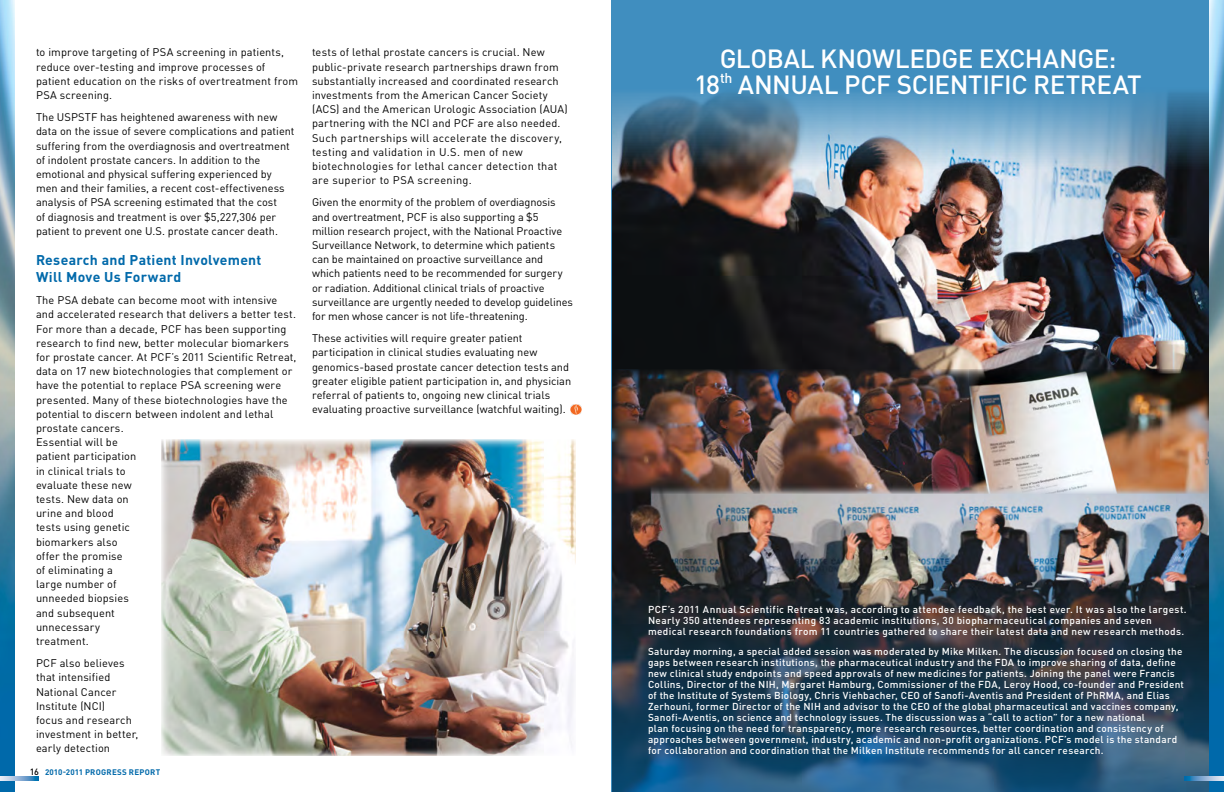
<style>
.page{position:relative;width:1224px;height:792px;background:#fff}
.page>*{position:absolute;margin:0;border:0;box-sizing:border-box;transform-origin:0 0}
.t1{font:500 26px/26px "DINOT";letter-spacing:-.015em;color:#fff}
.t2{font:700 14px/16.8px "DINOT";letter-spacing:.015em;color:#0069aa}
.t3{font:11px/14.2px "DINOT";letter-spacing:.01em;color:#000}
.t4{font:11px/14.2px "DINOT";letter-spacing:-.01em;color:#000}
.t5{font:500 10px/11px "DINOT";letter-spacing:.03em;color:#fff}
.t6{font:700 8px "DINOT";letter-spacing:.025em;color:#0069aa}
.s1{font-weight:500;font-size:9px;color:#000}
</style>
<div class="page">
<img style="left:0;top:0;width:15px;height:792px">
<svg style="left:0;top:777px;width:39px;height:4px"></svg>
<img style="left:1209px;top:0;width:15px;height:792px">
<div style="left:612px;top:0;width:597px;height:792px;background:#408ebf"></div>
<img style="left:612px;top:92px;width:597px;height:277px">
<img style="left:612px;top:494px;width:597px;height:78px">
<img style="left:612px;top:369px;width:357px;height:125px">
<img style="left:969px;top:369px;width:240px;height:125px">
<img style="left:612px;top:572px;width:597px;height:220px">
<img style="left:161px;top:439px;width:415px;height:317px">
<svg style="left:571px;top:404px;width:10px;height:10px"></svg>
<svg style="left:1185px;top:777px;width:39px;height:4px"></svg>
<p class="t3" style="left:36px;top:45px;width:264px">to improve targeting of PSA screening in patients, reduce over-testing and improve processes of patient education on the risks of overtreatment from PSA screening.</p>
<p class="t3" style="left:36px;top:110px;width:260px">The USPSTF has heightened awareness with new data on the issue of severe complications and patient suffering from the overdiagnosis and overtreatment of indolent prostate cancers. In addition to the emotional and physical suffering experienced by men and their families, a recent cost-effectiveness analysis of PSA screening estimated that the cost<br>of diagnosis and treatment is over $5,227,306 per patient to prevent one U.S. prostate cancer death.</p>
<p class="t2" style="left:36px;top:251px;width:227px">RESEARCH AND PATIENT INVOLVEMENT<br>WILL MOVE US FORWARD</p>
<p class="t3" style="left:36px;top:293px;width:262px">The PSA debate can become moot with intensive and accelerated research that delivers a better test.<br>For more than a decade, PCF has been supporting research to find new, better molecular biomarkers for prostate cancer. At PCF’s 2011 Scientific Retreat, data on 17 new biotechnologies that complement or have the potential to replace PSA screening were presented. Many of these biotechnologies have the potential to discern between indolent and lethal prostate cancers.<br>Essential will be<br>patient participation<br>in clinical trials to<br>evaluate these new<br>tests. New data on<br>urine and blood<br>tests using genetic<br>biomarkers also<br>offer the promise<br>of eliminating a<br>large number of<br>unneeded biopsies<br>and subsequent<br>unnecessary<br>treatment.</p>
<p class="t3" style="left:36px;top:656px;width:104px">PCF also believes that intensified<br>National Cancer<br>Institute (NCI)<br>focus and research investment in better, early detection</p>
<p class="t6" style="left:30px;top:766px;width:132px"><span class="s1">16</span> 2010-2011 PROGRESS REPORT</p>
<p class="t3" style="left:312px;top:45px;width:257px">tests of lethal prostate cancers is crucial. New public-private research partnerships drawn from substantially increased and coordinated research investments from the American Cancer Society (ACS) and the American Urologic Association (AUA) partnering with the NCI and PCF are also needed.<br>Such partnerships will accelerate the discovery, testing and validation in U.S. men of new biotechnologies for lethal cancer detection that are superior to PSA screening.</p>
<p class="t4" style="left:312px;top:195px;width:263px">Given the enormity of the problem of overdiagnosis and overtreatment, PCF is also supporting a $5 million research project, with the National Proactive Surveillance Network, to determine which patients can be maintained on proactive surveillance and which patients need to be recommended for surgery or radiation. Additional clinical trials of proactive surveillance are urgently needed to develop guidelines for men whose cancer is not life-threatening.</p>
<p class="t3" style="left:312px;top:331px;width:261px">These activities will require greater patient participation in clinical studies evaluating new genomics-based prostate cancer detection tests and greater eligible patient participation in, and physician referral of patients to, ongoing new clinical trials evaluating proactive surveillance (watchful waiting).</p>
<h1 class="t1" style="left:694px;top:45px;width:424px;text-indent:26px">GLOBAL KNOWLEDGE EXCHANGE:<br>18<sup>th</sup> Annual</h1>
<h1 class="t1" style="left:844px;top:71px;width:16px">pcf</h1>
<h1 class="t1" style="left:897px;top:71px;width:14px">scientific</h1>
<h1 class="t1" style="left:1033px;top:71px;width:17px">retreat</h1>
<p class="t5" style="left:648px;top:604px;width:540px">PCF’s 2011 Annual Scientific Retreat was, according to attendee feedback, the best ever. It was also the largest.<br>Nearly 350 attendees representing 83 academic institutions, 30 biopharmaceutical companies and seven medical research foundations from 11 countries gathered to share their latest data and new research methods.</p>
<p class="t5" style="left:648px;top:646px;width:538px">Saturday morning, a special added session was moderated by Mike Milken. The discussion focused on closing the gaps between research institutions, the pharmaceutical industry and the FDA to improve sharing of data, define new clinical study endpoints and speed approvals of new medicines for patients. Joining the panel were Francis Collins, Director of the NIH, Margaret Hamburg, Commissioner of the FDA, Leroy Hood, co-founder and President of the Institute of Systems Biology, Chris Viehbacher, CEO of Sanofi-Aventis and President of PhRMA, and Elias Zerhouni, former Director of the NIH and advisor to the CEO of the global pharmaceutical and vaccines company, Sanofi-Aventis, on science and technology issues. The discussion was a “call to action” for a new national<br>plan focusing on the need for transparency, more research resources, better coordination and consistency of approaches between government, industry, academic and non-profit organizations. PCF’s model is the standard for collaboration and coordination that the Milken Institute recommends for all cancer research.</p>
</div>
